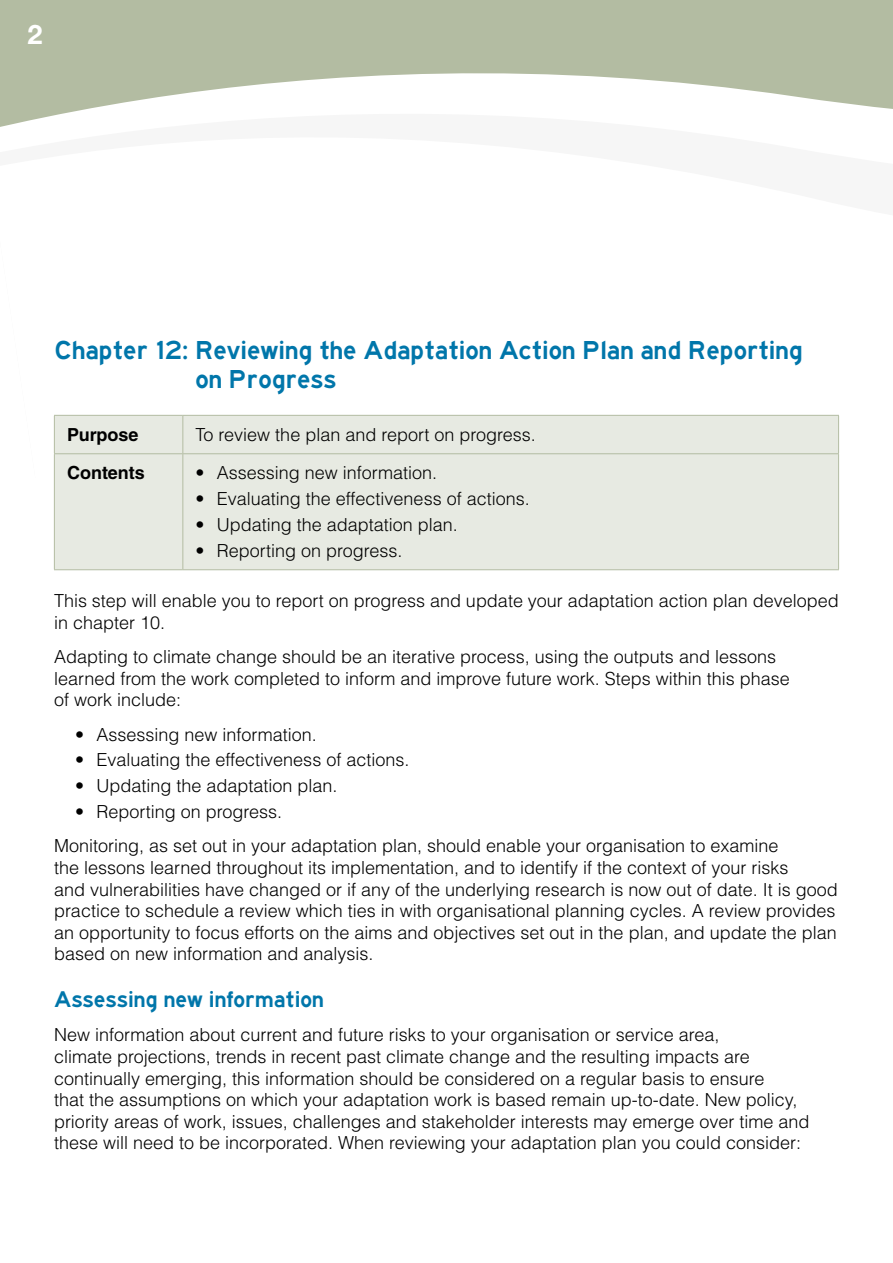
<style>
.page{position:relative;width:893px;height:1263px;background:#fff}
.page>*{position:absolute;margin:0;border:0;box-sizing:border-box;transform-origin:0 0}
.t1{font:700 27px "Helvetica Neue LT Std";color:#fff}
.Main_header{font:24px/28.8px "traffic 04";color:#0076aa}
.Sub_Header{font:21px "traffic 04";color:#0076aa}
.Main_body{font:300 18px/21.6px "Helvetica LT Std";color:#000}
.Main_body-2{font:700 18px "Helvetica LT Std";color:#000}
</style>
<div class="page">
<svg style="left:0;top:0;width:893px;height:485px"></svg>
<div style="left:55px;top:416px;width:783px;height:153px;background:#e7eae2"></div>
<hr style="left:54px;top:415px;width:129px;height:1px;background:#b3bca2">
<hr style="left:54px;top:416px;width:1px;height:37px;background:#b3bca2">
<hr style="left:183px;top:415px;width:656px;height:1px;background:#b3bca2">
<hr style="left:182px;top:416px;width:1px;height:37px;background:#b3bca2">
<hr style="left:838px;top:416px;width:1px;height:37px;background:#b3bca2">
<hr style="left:54px;top:453px;width:129px;height:1px;background:#b3bca2">
<hr style="left:54px;top:454px;width:1px;height:115px;background:#b3bca2">
<hr style="left:183px;top:453px;width:656px;height:1px;background:#b3bca2">
<hr style="left:182px;top:454px;width:1px;height:115px;background:#b3bca2">
<hr style="left:838px;top:454px;width:1px;height:115px;background:#b3bca2">
<hr style="left:54px;top:569px;width:129px;height:1px;background:#b3bca2">
<hr style="left:183px;top:569px;width:656px;height:1px;background:#b3bca2">
<p class="t1" style="left:28px;top:17px;width:17px">2</p>
<p class="Main_header" style="left:195px;top:336px;width:609px;text-indent:-141px">Chapter 12: Reviewing the Adaptation Action Plan and Reporting on Progress</p>
<p class="Main_body-2" style="left:67px;top:424px;width:73px">Purpose</p>
<p class="Main_body" style="left:196px;top:424px;width:342px">To review the plan and report on progress.</p>
<p class="Main_body-2" style="left:67px;top:462px;width:79px">Contents</p>
<p class="Main_body" style="left:196px;top:462px;width:243px">• Assessing new information.</p>
<p class="Main_body" style="left:196px;top:488px;width:336px">• Evaluating the effectiveness of actions.</p>
<p class="Main_body" style="left:196px;top:514px;width:264px">• Updating the adaptation plan.</p>
<p class="Main_body" style="left:196px;top:540px;width:208px">• Reporting on progress.</p>
<p class="Main_body" style="left:54px;top:590px;width:786px">This step will enable you to report on progress and update your adaptation action plan developed in chapter 10.</p>
<p class="Main_body" style="left:54px;top:646px;width:737px">Adapting to climate change should be an iterative process, using the outputs and lessons learned from the work completed to inform and improve future work. Steps within this phase of work include:</p>
<p class="Main_body" style="left:75px;top:723px;width:243px">• Assessing new information.</p>
<p class="Main_body" style="left:75px;top:749px;width:336px">• Evaluating the effectiveness of actions.</p>
<p class="Main_body" style="left:75px;top:775px;width:264px">• Updating the adaptation plan.</p>
<p class="Main_body" style="left:75px;top:801px;width:208px">• Reporting on progress.</p>
<p class="Main_body" style="left:54px;top:835px;width:785px">Monitoring, as set out in your adaptation plan, should enable your organisation to examine<br>the lessons learned throughout its implementation, and to identify if the context of your risks<br>and vulnerabilities have changed or if any of the underlying research is now out of date. It is good practice to schedule a review which ties in with organisational planning cycles. A review provides an opportunity to focus efforts on the aims and objectives set out in the plan, and update the plan based on new information and analysis.</p>
<p class="Sub_Header" style="left:54px;top:986px;width:271px">Assessing new information</p>
<p class="Main_body" style="left:54px;top:1024px;width:757px">New information about current and future risks to your organisation or service area,<br>climate projections, trends in recent past climate change and the resulting impacts are continually emerging, this information should be considered on a regular basis to ensure<br>that the assumptions on which your adaptation work is based remain up-to-date. New policy, priority areas of work, issues, challenges and stakeholder interests may emerge over time and these will need to be incorporated. When reviewing your adaptation plan you could consider:</p>
</div>
